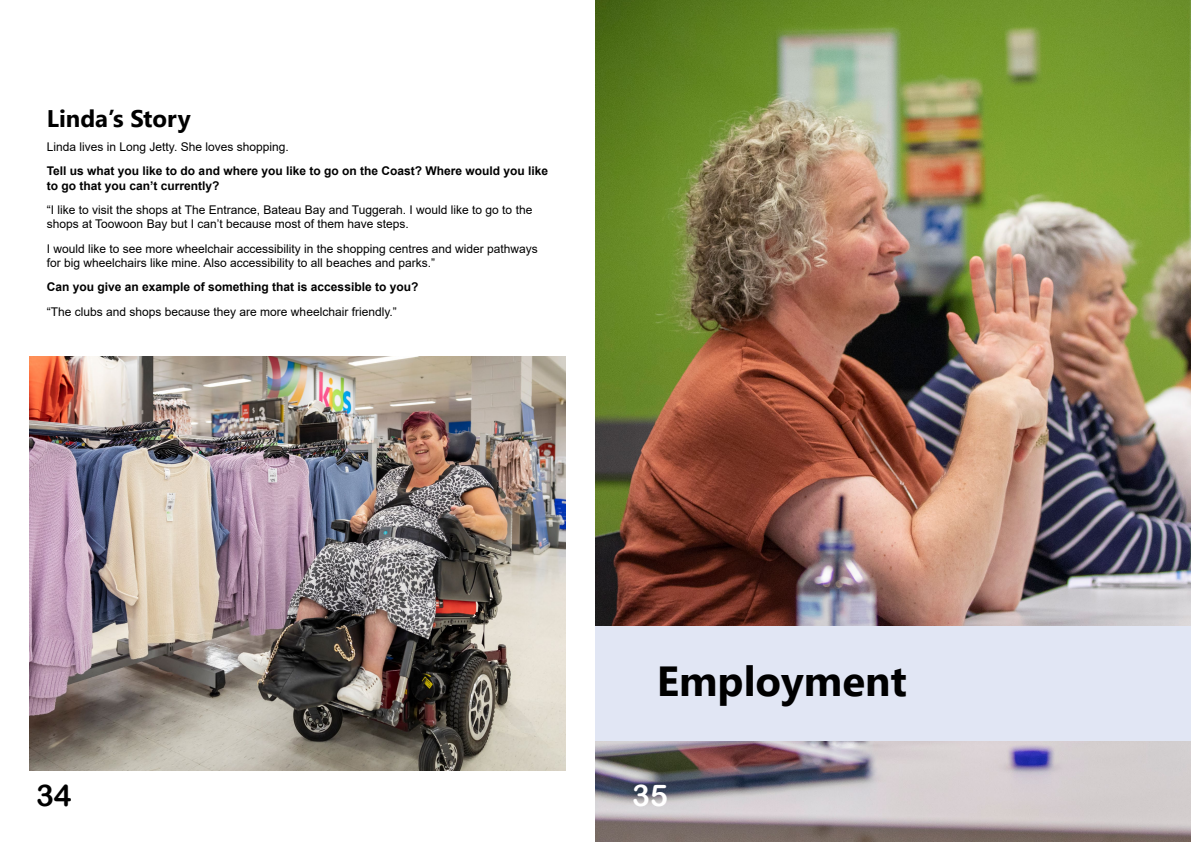
<style>
.page{position:relative;width:1191px;height:842px;background:#fff}
.page>*{position:absolute;margin:0;border:0;box-sizing:border-box;transform-origin:0 0}
.H1_Chapter_Heading{font:700 42px "Segoe UI";color:#000}
.t1{font:30px "Arial Rounded MT Bold";color:#000}
.t2{font:30px "Arial Rounded MT Bold";color:#fff}
.H3_Sub_Heading{font:700 24px "Segoe UI";color:#000}
.P_paragraph{font:12px/14.4px "Arial";color:#000}
.P_paragraph-2{font:700 12px/14.4px "Arial";color:#000}
</style>
<div class="page">
<img style="left:595px;top:0;width:596px;height:842px">
<div style="left:595px;top:626px;width:596px;height:114px;background:#e1e6f4"></div>
<img style="left:30px;top:357px;width:536px;height:414px">
<h3 class="H3_Sub_Heading" style="left:47px;top:95px;width:145px">Linda’s Story</h3>
<p class="P_paragraph" style="left:47px;top:139px;width:243px">Linda lives in Long Jetty. She loves shopping.</p>
<p class="P_paragraph-2" style="left:47px;top:164px;width:503px">Tell us what you like to do and where you like to go on the Coast? Where would you like to go that you can’t currently?</p>
<p class="P_paragraph" style="left:47px;top:202px;width:487px">“I like to visit the shops at The Entrance, Bateau Bay and Tuggerah. I would like to go to the shops at Toowoon Bay but I can’t because most of them have steps.</p>
<p class="P_paragraph" style="left:47px;top:241px;width:492px">I would like to see more wheelchair accessibility in the shopping centres and wider pathways for big wheelchairs like mine. Also accessibility to all beaches and parks.”</p>
<p class="P_paragraph-2" style="left:47px;top:280px;width:373px">Can you give an example of something that is accessible to you?</p>
<p class="P_paragraph" style="left:47px;top:304px;width:351px">“The clubs and shops because they are more wheelchair friendly.”</p>
<h2 class="t1" style="left:36px;top:778px;width:37px">34</h2>
<p class="H1_Chapter_Heading" style="left:657px;top:642px;width:251px">Employment</p>
<p class="t2" style="left:632px;top:778px;width:37px">35</p>
</div>
